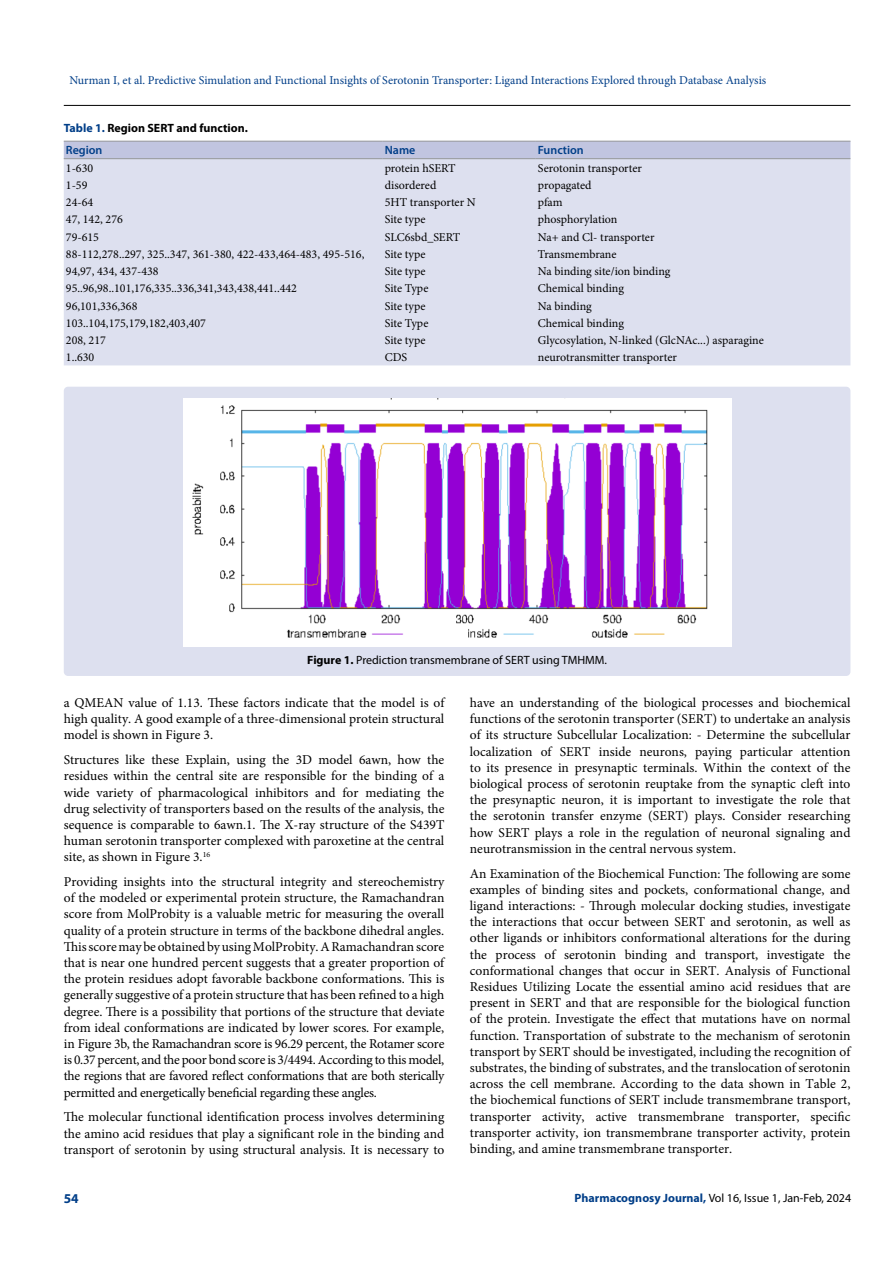
<style>
.page{position:relative;width:893px;height:1263px;background:#fff}
.page>*{position:absolute;margin:0;border:0;box-sizing:border-box;transform-origin:0 0}
.t1{font:13.5px/16.2px "Minion Pro";color:#000;text-align:justify}
.t2{font:700 13.5px "Myriad Pro";color:#003e88}
.t3{font:12px "Minion Pro";color:#000}
.t4{font:12px "Minion Pro";color:#003e88}
.t5{font:12px "Myriad Pro";color:#000}
.t6{font:700 12px "Myriad Pro";color:#000}
.t7{font:600 12px "Myriad Pro";color:#003e88}
.s1{color:#003e88}
.s2{font-weight:700}
.s3{font-weight:700;color:#003e88}
</style>
<div class="page">
<hr style="left:64px;top:105px;width:786px;height:1px;background:#000">
<div style="left:64px;top:142px;width:786px;height:16px;background:#c1c5e0"></div>
<div style="left:64px;top:159px;width:786px;height:206px;background:#dde0ef"></div>
<hr style="left:64px;top:141px;width:319px;height:1px;background:#939598">
<hr style="left:383px;top:141px;width:153px;height:1px;background:#939598">
<hr style="left:536px;top:141px;width:314px;height:1px;background:#939598">
<hr style="left:64px;top:158px;width:319px;height:1px;background:#939598">
<hr style="left:383px;top:158px;width:153px;height:1px;background:#939598">
<hr style="left:536px;top:158px;width:314px;height:1px;background:#939598">
<div style="left:64px;top:387px;width:786px;height:289px;background:#dde0ef;border-radius:4px"></div>
<img style="left:183px;top:398px;width:548px;height:249px">
<p class="t4" style="left:69px;top:72px;width:698px">Nurman I, et al. Predictive Simulation and Functional Insights of Serotonin Transporter: Ligand Interactions Explored through Database Analysis</p>
<p class="t6" style="left:64px;top:120px;width:186px"><span class="s1">Table 1.</span> Region SERT and function.</p>
<p class="t7" style="left:66px;top:143px;width:38px">Region</p>
<p class="t7" style="left:385px;top:143px;width:32px">Name</p>
<p class="t7" style="left:538px;top:143px;width:47px">Function</p>
<p class="t3" style="left:66px;top:160px;width:29px">1-630</p>
<p class="t3" style="left:385px;top:160px;width:72px">protein hSERT</p>
<p class="t3" style="left:538px;top:160px;width:106px">Serotonin transporter</p>
<p class="t3" style="left:66px;top:177px;width:23px">1-59</p>
<p class="t3" style="left:385px;top:177px;width:53px">disordered</p>
<p class="t3" style="left:538px;top:177px;width:55px">propagated</p>
<p class="t3" style="left:66px;top:194px;width:29px">24-64</p>
<p class="t3" style="left:385px;top:194px;width:92px">5HT transporter N</p>
<p class="t3" style="left:538px;top:194px;width:26px">pfam</p>
<p class="t3" style="left:66px;top:211px;width:58px">47, 142, 276</p>
<p class="t3" style="left:385px;top:211px;width:42px">Site type</p>
<p class="t3" style="left:538px;top:211px;width:81px">phosphorylation</p>
<p class="t3" style="left:66px;top:229px;width:35px">79-615</p>
<p class="t3" style="left:385px;top:229px;width:77px">SLC6sbd_SERT</p>
<p class="t3" style="left:538px;top:229px;width:118px">Na+ and Cl- transporter</p>
<p class="t3" style="left:66px;top:246px;width:300px">88-112,278..297, 325..347, 361-380, 422-433,464-483, 495-516,</p>
<p class="t3" style="left:385px;top:246px;width:42px">Site type</p>
<p class="t3" style="left:538px;top:246px;width:80px">Transmembrane</p>
<p class="t3" style="left:66px;top:263px;width:94px">94,97, 434, 437-438</p>
<p class="t3" style="left:385px;top:263px;width:42px">Site type</p>
<p class="t3" style="left:538px;top:263px;width:134px">Na binding site/ion binding</p>
<p class="t3" style="left:66px;top:280px;width:233px">95..96,98..101,176,335..336,341,343,438,441..442</p>
<p class="t3" style="left:385px;top:280px;width:45px">Site Type</p>
<p class="t3" style="left:538px;top:280px;width:88px">Chemical binding</p>
<p class="t3" style="left:66px;top:298px;width:73px">96,101,336,368</p>
<p class="t3" style="left:385px;top:298px;width:42px">Site type</p>
<p class="t3" style="left:538px;top:298px;width:55px">Na binding</p>
<p class="t3" style="left:66px;top:315px;width:142px">103..104,175,179,182,403,407</p>
<p class="t3" style="left:385px;top:315px;width:45px">Site Type</p>
<p class="t3" style="left:538px;top:315px;width:88px">Chemical binding</p>
<p class="t3" style="left:66px;top:332px;width:42px">208, 217</p>
<p class="t3" style="left:385px;top:332px;width:42px">Site type</p>
<p class="t3" style="left:538px;top:332px;width:227px">Glycosylation, N-linked (GlcNAc...) asparagine</p>
<p class="t3" style="left:66px;top:349px;width:30px">1..630</p>
<p class="t3" style="left:385px;top:349px;width:24px">CDS</p>
<p class="t3" style="left:538px;top:349px;width:141px">neurotransmitter transporter</p>
<p class="t5" style="left:307px;top:653px;width:301px"><span class="s2">Figure 1.</span> Prediction transmembrane of SERT using TMHMM.</p>
<p class="t1" style="left:64px;top:695px;width:382px">a QMEAN value of 1.13. These factors indicate that the model is of high quality. A good example of a three-dimensional protein structural model is shown in Figure 3.</p>
<p class="t1" style="left:64px;top:752px;width:382px">Structures like these Explain, using the 3D model 6awn, how the residues within the central site are responsible for the binding of a wide variety of pharmacological inhibitors and for mediating the drug selectivity of transporters based on the results of the analysis, the sequence is comparable to 6awn.1. The X-ray structure of the S439T human serotonin transporter complexed with paroxetine at the central site, as shown in Figure 3.<sup>16</sup></p>
<p class="t1" style="left:64px;top:874px;width:382px">Providing insights into the structural integrity and stereochemistry of the modeled or experimental protein structure, the Ramachandran score from MolProbity is a valuable metric for measuring the overall quality of a protein structure in terms of the backbone dihedral angles.<br>This score may be obtained by using MolProbity. A Ramachandran score that is near one hundred percent suggests that a greater proportion of the protein residues adopt favorable backbone conformations. This is generally suggestive of a protein structure that has been refined to a high degree. There is a possibility that portions of the structure that deviate from ideal conformations are indicated by lower scores. For example, in Figure 3b, the Ramachandran score is 96.29 percent, the Rotamer score is 0.37 percent, and the poor bond score is 3/4494. According to this model, the regions that are favored reflect conformations that are both sterically permitted and energetically beneficial regarding these angles.</p>
<p class="t1" style="left:64px;top:1109px;width:382px">The molecular functional identification process involves determining the amino acid residues that play a significant role in the binding and transport of serotonin by using structural analysis. It is necessary to</p>
<p class="t1" style="left:470px;top:695px;width:382px">have an understanding of the biological processes and biochemical functions of the serotonin transporter (SERT) to undertake an analysis of its structure Subcellular Localization: - Determine the subcellular localization of SERT inside neurons, paying particular attention to its presence in presynaptic terminals. Within the context of the biological process of serotonin reuptake from the synaptic cleft into the presynaptic neuron, it is important to investigate the role that the serotonin transfer enzyme (SERT) plays. Consider researching how SERT plays a role in the regulation of neuronal signaling and neurotransmission in the central nervous system.</p>
<p class="t1" style="left:470px;top:865px;width:382px">An Examination of the Biochemical Function: The following are some examples of binding sites and pockets, conformational change, and ligand interactions: - Through molecular docking studies, investigate the interactions that occur between SERT and serotonin, as well as other ligands or inhibitors conformational alterations for the during the process of serotonin binding and transport, investigate the conformational changes that occur in SERT. Analysis of Functional Residues Utilizing Locate the essential amino acid residues that are present in SERT and that are responsible for the biological function of the protein. Investigate the effect that mutations have on normal function. Transportation of substrate to the mechanism of serotonin transport by SERT should be investigated, including the recognition of substrates, the binding of substrates, and the translocation of serotonin across the cell membrane. According to the data shown in Table 2, the biochemical functions of SERT include transmembrane transport, transporter activity, active transmembrane transporter, specific transporter activity, ion transmembrane transporter activity, protein binding, and amine transmembrane transporter.</p>
<p class="t2" style="left:64px;top:1189px;width:16px">54</p>
<p class="t5" style="left:574px;top:1190px;width:278px"><span class="s3">Pharmacognosy Journal,</span> Vol 16, Issue 1, Jan-Feb, 2024</p>
</div>
